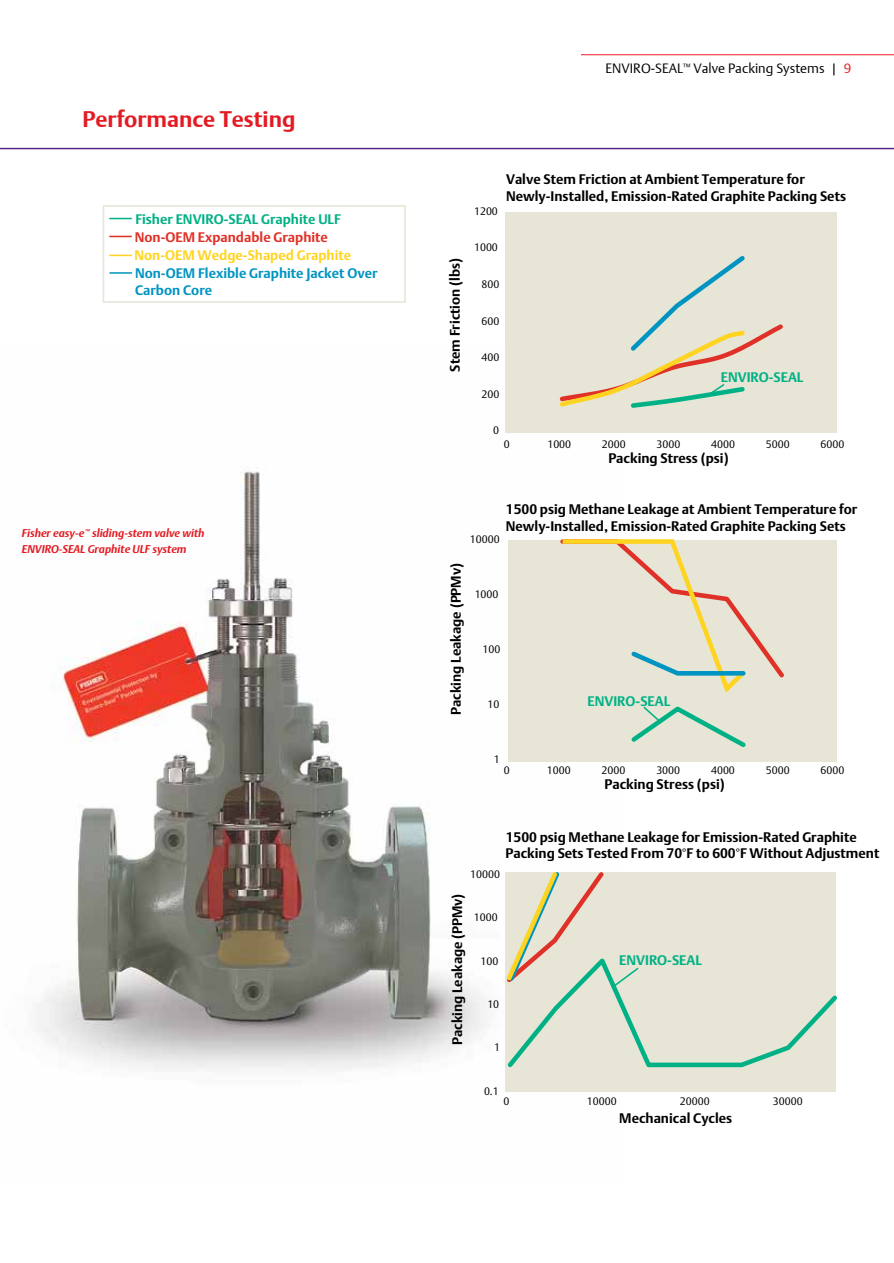
<style>
.page{position:relative;width:894px;height:1263px;background:#fff}
.page>*{position:absolute;margin:0;border:0;box-sizing:border-box;transform-origin:0 0}
.t1{font:700 22.5px "DTL Argo T";color:#e31b23}
.t2{font:700 13.8px/16.5px "DTL Argo T";color:#000}
.t3{font:700 13.8px "DTL Argo T";color:#00b185}
.t4{font:700 13.8px/16.5px "DTL Argo T";color:#0094c2}
.t5{font:700 13.8px "DTL Argo T";color:#ffd420}
.t6{font:700 13.8px "DTL Argo T";color:#e03128}
.t7{font:13.5px "DTL Argo T Light";color:#000}
.t8{font:italic 700 11.25px/16.5px "DTL Argo T";color:#e31b23}
.t9{font:10.65px "DTL Argo T Light";color:#000}
.s1{color:#ed1d24}
</style>
<div class="page">
<img style="left:36px;top:467px;width:585px;height:625px">
<div style="left:505px;top:212px;width:331px;height:221px;background:#e6e5d6"></div>
<svg style="left:110px;top:236px;width:21px;height:1px"></svg>
<svg style="left:110px;top:255px;width:21px;height:1px"></svg>
<hr style="left:110px;top:272px;width:21px;height:2px;background:#0094c2">
<svg style="left:110px;top:218px;width:21px;height:1px"></svg>
<div style="left:103px;top:205px;width:302px;height:98px;border:2px solid #e6e5d6"></div>
<div style="left:507px;top:540px;width:329px;height:221px;background:#e6e5d6"></div>
<svg style="left:558px;top:537px;width:226px;height:156px"></svg>
<svg style="left:559px;top:256px;width:224px;height:152px"></svg>
<svg style="left:631px;top:706px;width:115px;height:41px"></svg>
<div style="left:505px;top:872px;width:330px;height:219px;background:#e6e5d6"></div>
<svg style="left:502px;top:868px;width:335px;height:203px"></svg>
<hr style="left:0;top:148px;width:893px;height:1px;background:#552988">
<hr style="left:580px;top:54px;width:313px;height:1px;background:#ed1d24">
<h1 class="t1" style="left:82px;top:106px;width:214px">Performance Testing</h1>
<p class="t3" style="left:135px;top:211px;width:207px">Fisher ENVIRO-SEAL Graphite ULF</p>
<p class="t6" style="left:135px;top:229px;width:195px">Non-OEM Expandable Graphite</p>
<p class="t5" style="left:134px;top:247px;width:218px">Non-OEM Wedge-Shaped Graphite</p>
<p class="t4" style="left:135px;top:265px;width:244px">Non-OEM Flexible Graphite Jacket Over<br>Carbon Core</p>
<p class="t8" style="left:22px;top:524px;width:184px">Fisher easy-e<sup>™</sup> sliding-stem valve with<br>ENVIRO-SEAL Graphite ULF system</p>
<p class="t7" style="left:605px;top:60px;width:247px">ENVIRO-SEAL<sup>™</sup> Valve Packing Systems | <span class="s1">9</span></p>
<p class="t2" style="left:446px;top:371px;width:115px;rotate:-90deg">Stem Friction (lbs)</p>
<p class="t9" style="left:474px;top:205px;width:25px">1200</p>
<p class="t2" style="left:506px;top:171px;width:341px">Valve Stem Friction at Ambient Temperature for<br>Newly-Installed, Emission-Rated Graphite Packing Sets</p>
<p class="t9" style="left:474px;top:241px;width:25px">1000</p>
<p class="t9" style="left:481px;top:278px;width:19px">800</p>
<p class="t9" style="left:481px;top:314px;width:19px">600</p>
<p class="t9" style="left:481px;top:351px;width:19px">400</p>
<p class="t9" style="left:481px;top:387px;width:19px">200</p>
<p class="t9" style="left:493px;top:424px;width:7px">0</p>
<p class="t3" style="left:720px;top:368px;width:84px">ENVIRO-SEAL</p>
<p class="t9" style="left:503px;top:437px;width:7px">0</p>
<p class="t9" style="left:547px;top:437px;width:25px">1000</p>
<p class="t9" style="left:601px;top:437px;width:25px">2000</p>
<p class="t9" style="left:656px;top:437px;width:25px">3000</p>
<p class="t9" style="left:711px;top:437px;width:25px">4000</p>
<p class="t9" style="left:765px;top:437px;width:25px">5000</p>
<p class="t9" style="left:820px;top:437px;width:25px">6000</p>
<p class="t2" style="left:608px;top:449px;width:122px">Packing Stress (psi)</p>
<p class="t2" style="left:505px;top:501px;width:353px">1500 psig Methane Leakage at Ambient Temperature for<br>Newly-Installed, Emission-Rated Graphite Packing Sets</p>
<p class="t9" style="left:469px;top:533px;width:31px">10000</p>
<p class="t2" style="left:447px;top:715px;width:153px;rotate:-90deg">Packing Leakage (PPMv)</p>
<p class="t9" style="left:474px;top:588px;width:25px">1000</p>
<p class="t9" style="left:482px;top:643px;width:19px">100</p>
<p class="t9" style="left:487px;top:698px;width:13px">10</p>
<p class="t3" style="left:587px;top:692px;width:84px">ENVIRO-SEAL</p>
<p class="t9" style="left:493px;top:753px;width:7px">1</p>
<p class="t9" style="left:503px;top:764px;width:7px">0</p>
<p class="t9" style="left:546px;top:764px;width:25px">1000</p>
<p class="t9" style="left:601px;top:764px;width:25px">2000</p>
<p class="t9" style="left:656px;top:764px;width:25px">3000</p>
<p class="t9" style="left:710px;top:764px;width:25px">4000</p>
<p class="t9" style="left:765px;top:764px;width:25px">5000</p>
<p class="t9" style="left:820px;top:764px;width:25px">6000</p>
<p class="t2" style="left:604px;top:775px;width:122px">Packing Stress (psi)</p>
<p class="t2" style="left:505px;top:829px;width:375px;line-height:15.9px">1500 psig Methane Leakage for Emission-Rated Graphite<br>Packing Sets Tested From 70°F to 600°F Without Adjustment</p>
<p class="t9" style="left:470px;top:867px;width:31px">10000</p>
<p class="t2" style="left:448px;top:1045px;width:153px;rotate:-90deg">Packing Leakage (PPMv)</p>
<p class="t9" style="left:474px;top:911px;width:25px">1000</p>
<p class="t9" style="left:480px;top:954px;width:19px">100</p>
<p class="t9" style="left:487px;top:997px;width:13px">10</p>
<p class="t9" style="left:494px;top:1041px;width:7px">1</p>
<p class="t9" style="left:484px;top:1084px;width:16px">0.1</p>
<p class="t3" style="left:619px;top:951px;width:84px">ENVIRO-SEAL</p>
<p class="t9" style="left:503px;top:1095px;width:7px">0</p>
<p class="t9" style="left:586px;top:1095px;width:31px">10000</p>
<p class="t9" style="left:679px;top:1095px;width:31px">20000</p>
<p class="t9" style="left:772px;top:1095px;width:31px">30000</p>
<p class="t2" style="left:619px;top:1110px;width:114px">Mechanical Cycles</p>
</div>
